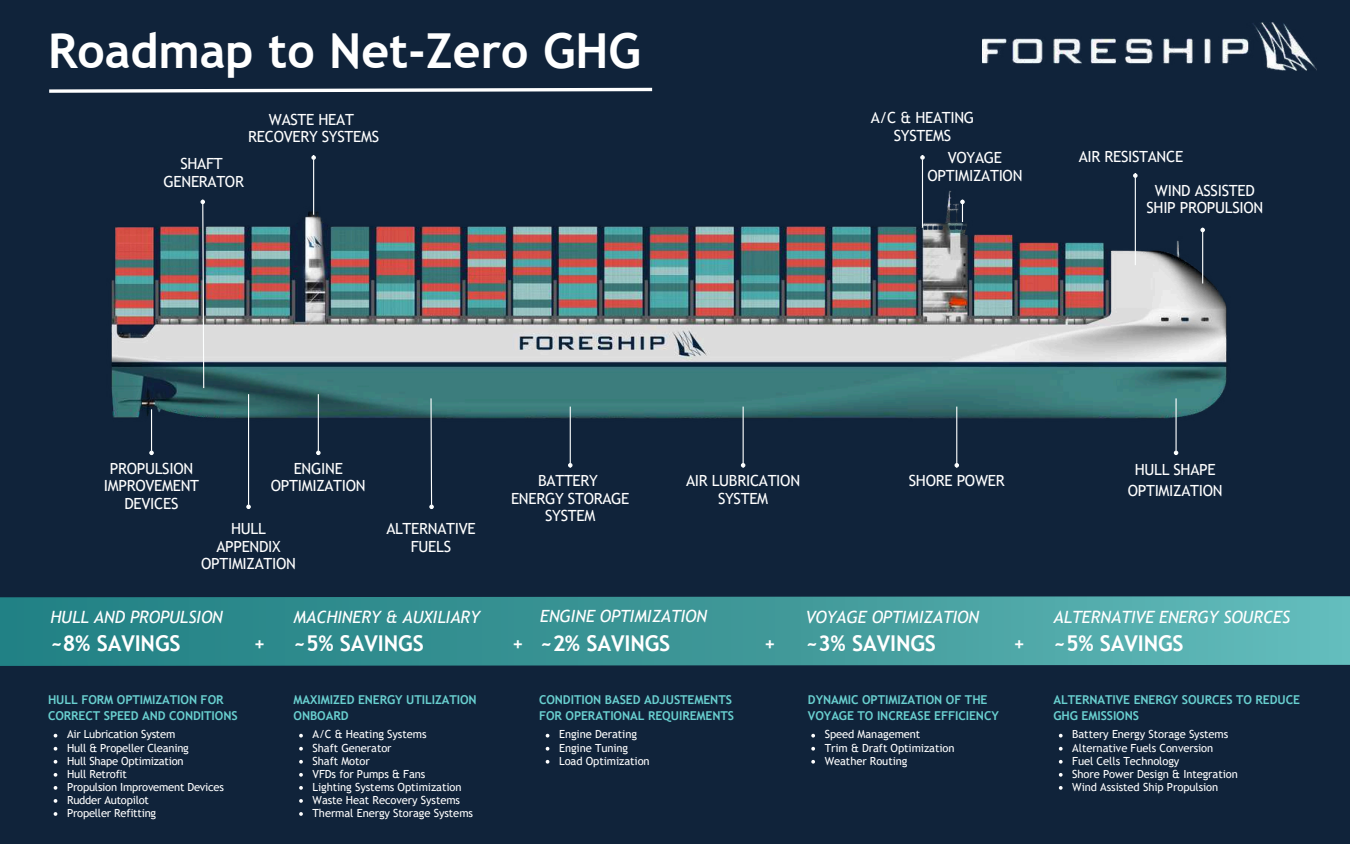
<style>
.page{position:relative;width:1350px;height:844px;background:#10233a}
.page>*{position:absolute;margin:0;border:0;box-sizing:border-box;transform-origin:0 0}
.t1{font:700 48.3px "Trebuchet MS";color:#fff}
.t2{font:700 21.75px "Trebuchet MS";letter-spacing:-.005em;color:#fff}
.t3{font:700 18.45px "Trebuchet MS";color:#fff}
.t4{font:italic 16.95px "Trebuchet MS";letter-spacing:-.005em;color:#fff}
.t5{font:italic 16.8px "Trebuchet MS";letter-spacing:-.005em;color:#fff}
.t6{font:15.3px/17.7px "Trebuchet MS";letter-spacing:-.02em;color:#fff;text-align:center}
.t7{font:700 12.15px/15.3px "Trebuchet MS";letter-spacing:-.005em;color:#69d0d0}
.t8{font:11.25px/13px "Trebuchet MS";letter-spacing:-.005em;color:#fff}
</style>
<div class="page">
<img style="left:111px;top:173px;width:1116px;height:264px">
<svg style="left:0;top:596px;width:1350px;height:70px;background:#3d9798"></svg>
<svg style="left:49px;top:87px;width:604px;height:6px"></svg>
<img style="left:983px;top:23px;width:334px;height:48px">
<hr style="left:151px;top:409px;width:1px;height:42px;background:#fdffff">
<svg style="left:149px;top:450px;width:5px;height:5px"></svg>
<svg style="left:299px;top:734px;width:4px;height:3px"></svg>
<svg style="left:299px;top:747px;width:4px;height:3px"></svg>
<svg style="left:299px;top:760px;width:4px;height:3px"></svg>
<svg style="left:299px;top:773px;width:4px;height:3px"></svg>
<svg style="left:299px;top:786px;width:4px;height:3px"></svg>
<svg style="left:299px;top:799px;width:4px;height:4px"></svg>
<svg style="left:299px;top:812px;width:4px;height:4px"></svg>
<svg style="left:811px;top:734px;width:4px;height:3px"></svg>
<svg style="left:811px;top:747px;width:4px;height:3px"></svg>
<svg style="left:811px;top:760px;width:4px;height:3px"></svg>
<svg style="left:1059px;top:734px;width:4px;height:3px"></svg>
<svg style="left:1059px;top:747px;width:4px;height:3px"></svg>
<svg style="left:1059px;top:760px;width:4px;height:3px"></svg>
<svg style="left:1059px;top:773px;width:4px;height:3px"></svg>
<svg style="left:1059px;top:786px;width:4px;height:3px"></svg>
<svg style="left:54px;top:799px;width:3px;height:4px"></svg>
<svg style="left:54px;top:812px;width:3px;height:4px"></svg>
<hr style="left:1176px;top:398px;width:1px;height:53px;background:#fdffff">
<svg style="left:1174px;top:450px;width:4px;height:5px"></svg>
<hr style="left:743px;top:406px;width:1px;height:57px;background:#fdffff">
<svg style="left:741px;top:463px;width:4px;height:4px"></svg>
<hr style="left:248px;top:394px;width:1px;height:111px;background:#fdffff">
<svg style="left:246px;top:504px;width:5px;height:5px"></svg>
<hr style="left:922px;top:159px;width:1px;height:69px;background:#fdffff">
<svg style="left:920px;top:155px;width:5px;height:5px"></svg>
<hr style="left:313px;top:160px;width:1px;height:55px;background:#fdffff">
<svg style="left:311px;top:155px;width:5px;height:5px"></svg>
<svg style="left:201px;top:200px;width:4px;height:189px"></svg>
<hr style="left:1135px;top:178px;width:1px;height:87px;background:#fdffff">
<svg style="left:1133px;top:173px;width:5px;height:5px"></svg>
<hr style="left:318px;top:394px;width:1px;height:57px;background:#fdffff">
<svg style="left:316px;top:450px;width:5px;height:5px"></svg>
<svg style="left:960px;top:200px;width:5px;height:22px"></svg>
<hr style="left:570px;top:406px;width:1px;height:57px;background:#fdffff">
<svg style="left:568px;top:463px;width:5px;height:4px"></svg>
<svg style="left:429px;top:397px;width:5px;height:112px"></svg>
<hr style="left:956px;top:406px;width:1px;height:57px;background:#fdffff">
<svg style="left:955px;top:463px;width:4px;height:4px"></svg>
<hr style="left:1202px;top:232px;width:1px;height:51px;background:#fdffff">
<svg style="left:1200px;top:228px;width:5px;height:4px"></svg>
<h1 class="t1" style="left:48px;top:23px;width:594px">Roadmap to Net-Zero GHG</h1>
<h3 class="t6" style="left:248px;top:110px;width:132px">WASTE HEAT<br>RECOVERY SYSTEMS</h3>
<h3 class="t6" style="left:163px;top:155px;width:82px">SHAFT<br>GENERATOR</h3>
<h3 class="t6" style="left:871px;top:109px;width:105px">A/C &amp; HEATING<br>SYSTEMS</h3>
<h3 class="t6" style="left:928px;top:149px;width:96px">VOYAGE<br>OPTIMIZATION</h3>
<h3 class="t6" style="left:1079px;top:147px;width:106px">AIR RESISTANCE</h3>
<h3 class="t6" style="left:1146px;top:181px;width:118px">WIND ASSISTED<br>SHIP PROPULSION</h3>
<h3 class="t6" style="left:104px;top:459px;width:97px">PROPULSION<br>IMPROVEMENT<br>DEVICES</h3>
<h3 class="t6" style="left:271px;top:459px;width:96px">ENGINE<br>OPTIMIZATION</h3>
<h3 class="t6" style="left:201px;top:519px;width:96px">HULL<br>APPENDIX<br>OPTIMIZATION</h3>
<h3 class="t6" style="left:386px;top:519px;width:91px">ALTERNATIVE<br>FUELS</h3>
<h3 class="t4" style="left:50px;top:607px;width:174px">HULL AND PROPULSION</h3>
<h3 class="t4" style="left:294px;top:607px;width:188px">MACHINERY &amp; AUXILIARY</h3>
<h3 class="t6" style="left:686px;top:472px;width:116px">AIR LUBRICATION<br>SYSTEM</h3>
<h3 class="t6" style="left:1128px;top:458px;width:96px;line-height:21px">HULL SHAPE<br>OPTIMIZATION</h3>
<h3 class="t6" style="left:511px;top:472px;width:120px">BATTERY<br>ENERGY STORAGE<br>SYSTEM</h3>
<h3 class="t6" style="left:909px;top:472px;width:97px">SHORE POWER</h3>
<h3 class="t5" style="left:540px;top:606px;width:169px">ENGINE OPTIMIZATION</h3>
<h3 class="t4" style="left:806px;top:607px;width:175px">VOYAGE OPTIMIZATION</h3>
<h3 class="t4" style="left:1054px;top:607px;width:238px">ALTERNATIVE ENERGY SOURCES</h3>
<h2 class="t2" style="left:50px;top:631px;width:132px">~8% SAVINGS</h2>
<h2 class="t2" style="left:294px;top:631px;width:132px">~5% SAVINGS</h2>
<h2 class="t2" style="left:540px;top:631px;width:132px">~2% SAVINGS</h2>
<h2 class="t2" style="left:806px;top:630px;width:132px">~3% SAVINGS</h2>
<h2 class="t2" style="left:1053px;top:630px;width:132px">~5% SAVINGS</h2>
<h3 class="t3" style="left:254px;top:633px;width:12px">+</h3>
<h3 class="t3" style="left:512px;top:633px;width:12px">+</h3>
<h3 class="t3" style="left:765px;top:633px;width:12px">+</h3>
<h3 class="t3" style="left:1014px;top:633px;width:12px">+</h3>
<p class="t7" style="left:48px;top:692px;width:191px">HULL FORM OPTIMIZATION FOR<br>CORRECT SPEED AND CONDITIONS</p>
<p class="t7" style="left:294px;top:692px;width:185px">MAXIMIZED ENERGY UTILIZATION<br>ONBOARD</p>
<p class="t7" style="left:1053px;top:692px;width:248px">ALTERNATIVE ENERGY SOURCES TO REDUCE<br>GHG EMISSIONS</p>
<p class="t7" style="left:539px;top:692px;width:197px">CONDITION BASED ADJUSTEMENTS<br>FOR OPERATIONAL REQUIREMENTS</p>
<p class="t7" style="left:808px;top:692px;width:192px">DYNAMIC OPTIMIZATION OF THE<br>VOYAGE TO INCREASE EFFICIENCY</p>
<p class="t8" style="left:67px;top:728px;width:158px">Air Lubrication System<br>Hull &amp; Propeller Cleaning<br>Hull Shape Optimization<br>Hull Retrofit<br>Propulsion Improvement Devices<br>Rudder Autopilot<br>Propeller Refitting</p>
<p class="t8" style="left:313px;top:728px;width:162px">A/C &amp; Heating Systems<br>Shaft Generator<br>Shaft Motor<br>VFDs for Pumps &amp; Fans<br>Lighting Systems Optimization<br>Waste Heat Recovery Systems<br>Thermal Energy Storage Systems</p>
<p class="t8" style="left:559px;top:728px;width:92px">Engine Derating<br>Engine Tuning<br>Load Optimization</p>
<p class="t8" style="left:825px;top:728px;width:131px">Speed Management<br>Trim &amp; Draft Optimization<br>Weather Routing</p>
<p class="t8" style="left:1072px;top:728px;width:167px">Battery Energy Storage Systems<br>Alternative Fuels Conversion<br>Fuel Cells Technology<br>Shore Power Design &amp; Integration<br>Wind Assisted Ship Propulsion</p>
</div>
